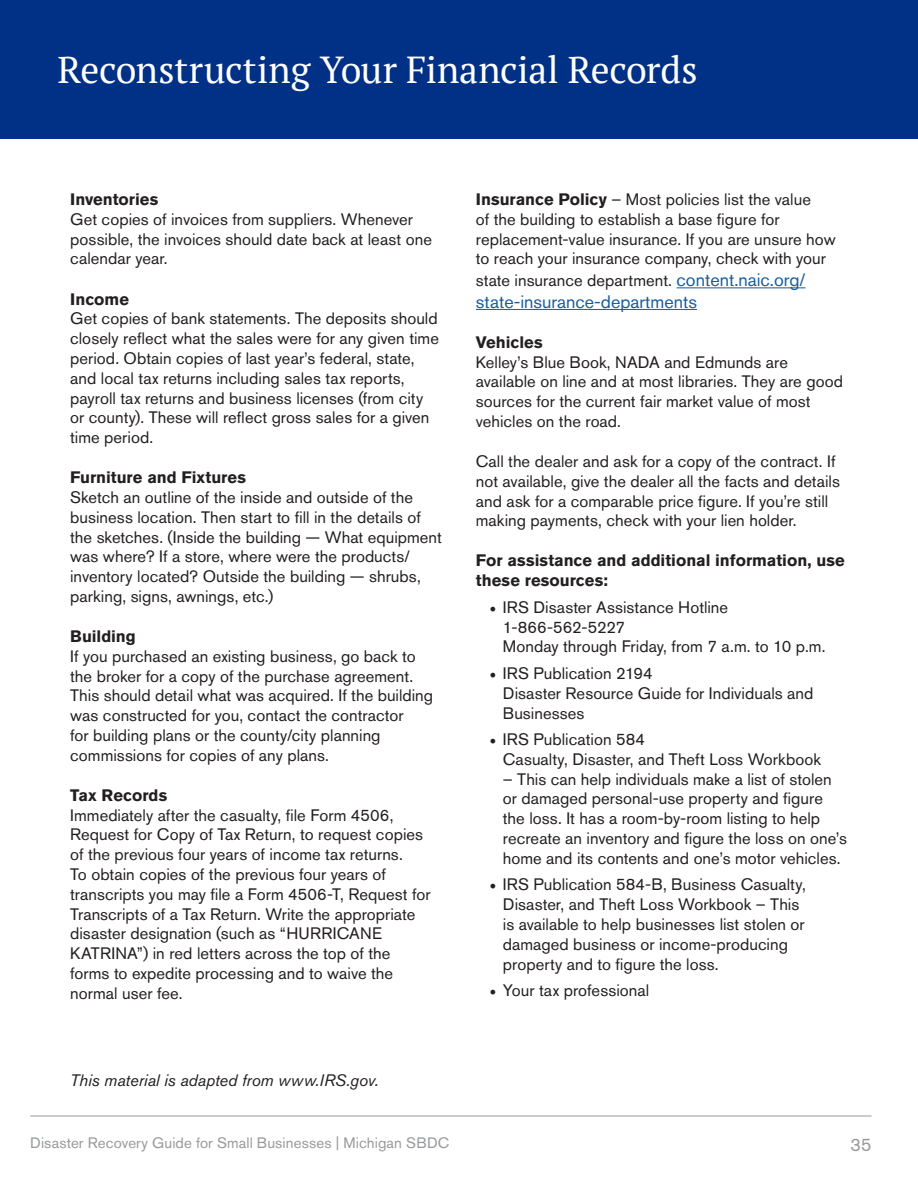
<style>
.page{position:relative;width:918px;height:1188px;background:#fff}
.page>*{position:absolute;margin:0;border:0;box-sizing:border-box;transform-origin:0 0}
.t1{font:37.5px "PT Serif";letter-spacing:-.005em;color:#fff}
.t2{font:18px "Akzidenz Grotesk Std";color:#175d9e}
.t3{font:18px "Akzidenz Grotesk Std";color:#97999b}
.t4{font:16.5px/19.8px "Akzidenz Grotesk Std";letter-spacing:.005em;color:#231f20}
.t5{font:700 16.5px/19.8px "Akzidenz Grotesk Std";color:#231f20}
.t6{font:italic 16.5px "Akzidenz Grotesk Std";color:#231f20}
.t7{font:15px "Akzidenz Grotesk Std";letter-spacing:.01em;color:#97999b}
.s1{font-weight:700}
.s2{font-size:18px;color:#175d9e}
.s3{font-family:"Minion Pro";font-size:18px}
</style>
<div class="page">
<hr style="left:30px;top:1116px;width:842px;height:1px;background:#97999b">
<div style="left:0;top:0;width:918px;height:138px;background:#003186"></div>
<hr style="left:677px;top:287px;width:129px;height:1px;background:#175d9e">
<hr style="left:476px;top:309px;width:221px;height:1px;background:#175d9e">
<p class="t1" style="left:58px;top:45px;width:642px">Reconstructing Your Financial Records</p>
<p class="t4" style="left:70px;top:189px;width:363px"><span class="s1">Inventories<br></span>Get copies of invoices from suppliers. Whenever possible, the invoices should date back at least one calendar year.</p>
<p class="t4" style="left:70px;top:289px;width:370px"><span class="s1">Income<br></span>Get copies of bank statements. The deposits should closely reflect what the sales were for any given time period. Obtain copies of last year’s federal, state, and local tax returns including sales tax reports, payroll tax returns and business licenses (from city or county). These will reflect gross sales for a given time period.</p>
<p class="t4" style="left:70px;top:467px;width:373px"><span class="s1">Furniture and Fixtures<br></span>Sketch an outline of the inside and outside of the business location. Then start to fill in the details of the sketches. (Inside the building — What equipment was where? If a store, where were the products/ inventory located? Outside the building — shrubs, parking, signs, awnings, etc.)</p>
<p class="t4" style="left:70px;top:626px;width:364px"><span class="s1">Building<br></span>If you purchased an existing business, go back to the broker for a copy of the purchase agreement.<br>This should detail what was acquired. If the building was constructed for you, contact the contractor<br>for building plans or the county/city planning commissions for copies of any plans.</p>
<p class="t4" style="left:70px;top:785px;width:362px"><span class="s1">Tax Records<br></span>Immediately after the casualty, file Form 4506, Request for Copy of Tax Return, to request copies of the previous four years of income tax returns.<br>To obtain copies of the previous four years of transcripts you may file a Form 4506-T, Request for Transcripts of a Tax Return. Write the appropriate disaster designation (such as “HURRICANE KATRINA”) in red letters across the top of the forms to expedite processing and to waive the normal user fee.</p>
<p class="t6" style="left:70px;top:1070px;width:310px">This material is adapted from www.IRS.gov.</p>
<p class="t4" style="left:476px;top:189px;width:361px"><span class="s1">Insurance Policy</span> – Most policies list the value<br>of the building to establish a base figure for replacement-value insurance. If you are unsure how to reach your insurance company, check with your</p>
<p class="t4" style="left:476px;top:270px;width:331px">state insurance department. <span class="s2">content.naic.org/</span></p>
<p class="t2" style="left:476px;top:291px;width:223px">state-insurance-departments</p>
<p class="t4" style="left:476px;top:332px;width:369px"><span class="s1">Vehicles<br></span>Kelley’s Blue Book, NADA and Edmunds are available on line and at most libraries. They are good sources for the current fair market value of most vehicles on the road.</p>
<p class="t4" style="left:476px;top:451px;width:366px">Call the dealer and ask for a copy of the contract. If not available, give the dealer all the facts and details and ask for a comparable price figure. If you’re still making payments, check with your lien holder.</p>
<p class="t5" style="left:476px;top:551px;width:370px">For assistance and additional information, use these resources:</p>
<p class="t4" style="left:503px;top:597px;width:324px;text-indent:-14px"><span class="s3">•</span> IRS Disaster Assistance Hotline<br>1-866-562-5227<br>Monday through Friday, from 7 a.m. to 10 p.m.</p>
<p class="t4" style="left:503px;top:663px;width:312px;text-indent:-14px"><span class="s3">•</span> IRS Publication 2194<br>Disaster Resource Guide for Individuals and<br>Businesses</p>
<p class="t4" style="left:503px;top:729px;width:320px;text-indent:-14px"><span class="s3">•</span> IRS Publication 584<br>Casualty, Disaster, and Theft Loss Workbook</p>
<p class="t4" style="left:503px;top:769px;width:346px">– This can help individuals make a list of stolen or damaged personal-use property and figure the loss. It has a room-by-room listing to help recreate an inventory and figure the loss on one’s home and its contents and one’s motor vehicles.</p>
<p class="t4" style="left:503px;top:875px;width:304px;text-indent:-14px"><span class="s3">•</span> IRS Publication 584-B, Business Casualty, Disaster, and Theft Loss Workbook – This is available to help businesses list stolen or damaged business or income-producing property and to figure the loss.</p>
<p class="t4" style="left:489px;top:980px;width:161px"><span class="s3">•</span> Your tax professional</p>
<p class="t7" style="left:30px;top:1134px;width:421px">Disaster Recovery Guide for Small Businesses | Michigan SBDC</p>
<p class="t3" style="left:850px;top:1134px;width:23px">35</p>
</div>
